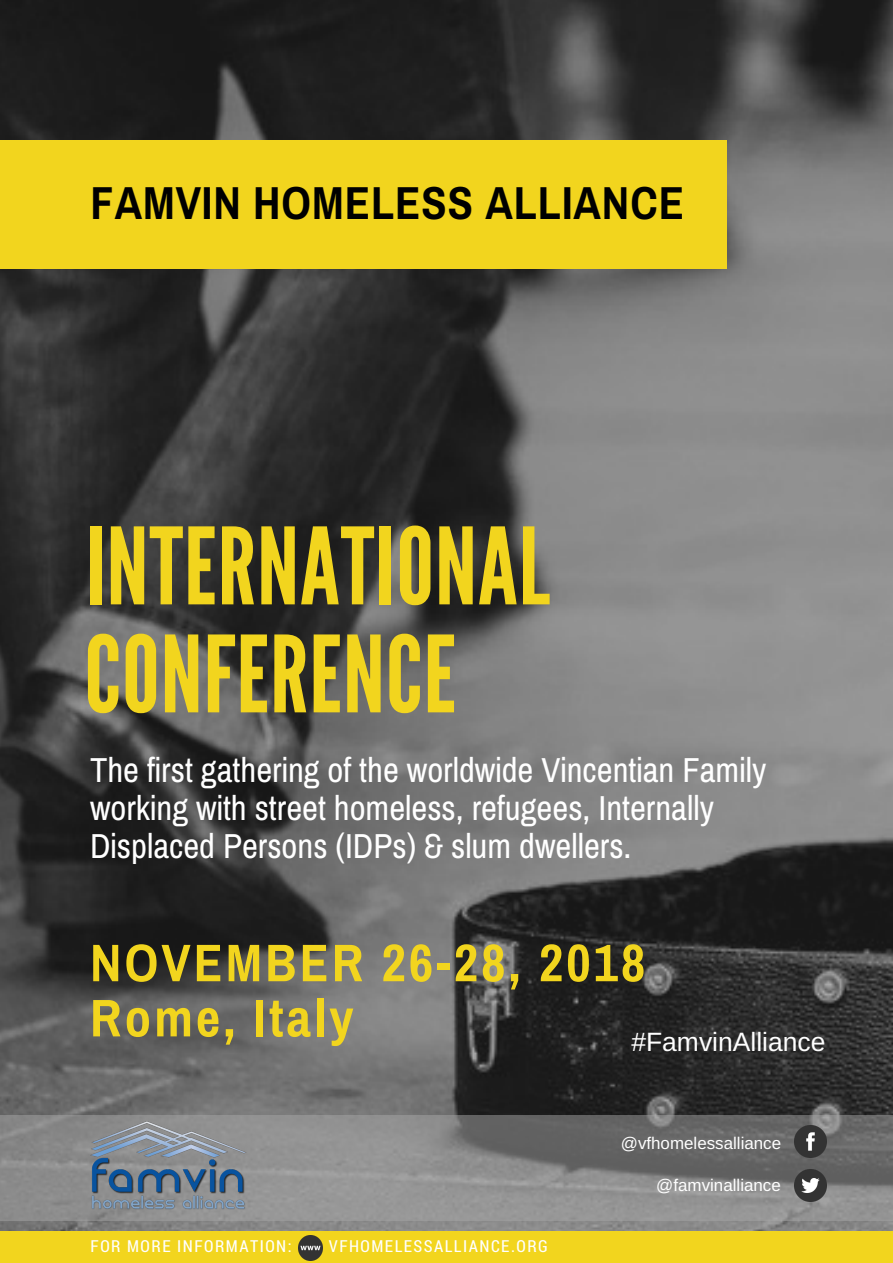
<style>
.page{position:relative;width:893px;height:1263px;background:#fff}
.page>*{position:absolute;margin:0;border:0;box-sizing:border-box;transform-origin:0 0}
.t1{font:106.12px "League Gothic";letter-spacing:.01em;color:#f2d51e}
.t2{font:105.9px "League Gothic";letter-spacing:.01em;color:#f2d51e}
.t3{font:700 52.95px/55.1px "Archivo Narrow";letter-spacing:.06em;color:#f2d51e}
.t4{font:700 46.35px "Archivo Narrow";letter-spacing:.02em;color:#000}
.t5{font:34.72px/38.2px "Archivo Narrow";color:#fff}
.t6{font:26.47px "Arimo";color:#fff}
.t7{font:16.95px "Arimo";color:#fff}
.t8{font:16.58px "Roboto Condensed";letter-spacing:.09em;color:#fff}
</style>
<div class="page">
<img style="left:0;top:0;width:893px;height:1231px">
<div style="left:0;top:140px;width:726px;height:128px;background:#f2d51e"></div>
<div style="left:0;top:1231px;width:893px;height:32px;background:#f2d51e"></div>
<svg style="left:0;top:1115px;width:893px;height:105px;background:#848484"></svg>
<img style="left:91px;top:1121px;width:156px;height:93px">
<img style="left:298px;top:1236px;width:24px;height:24px">
<img style="left:794px;top:1169px;width:32px;height:32px">
<img style="left:794px;top:1125px;width:32px;height:32px">
<h3 class="t4" style="left:91px;top:176px;width:595px">FAMVIN HOMELESS ALLIANCE</h3>
<h1 class="t1" style="left:86px;top:505px;width:466px">INTERNATIONAL</h1>
<h2 class="t2" style="left:84px;top:613px;width:373px">CONFERENCE</h2>
<p class="t5" style="left:90px;top:750px;width:678px">The first gathering of the worldwide Vincentian Family working with street homeless, refugees, Internally<br>Displaced Persons (IDPs) &amp; slum dwellers.</p>
<h3 class="t3" style="left:90px;top:934px;width:557px">NOVEMBER 26-28, 2018<br>Rome, Italy</h3>
<p class="t6" style="left:631px;top:1027px;width:196px">#FamvinAlliance</p>
<p class="t8" style="left:91px;top:1235px;width:203px">FOR MORE INFORMATION:</p>
<p class="t8" style="left:329px;top:1235px;width:221px">VFHOMELESSALLIANCE.ORG</p>
<p class="t7" style="left:621px;top:1134px;width:162px">@vfhomelessalliance</p>
<p class="t7" style="left:656px;top:1176px;width:126px">@famvinalliance</p>
</div>
